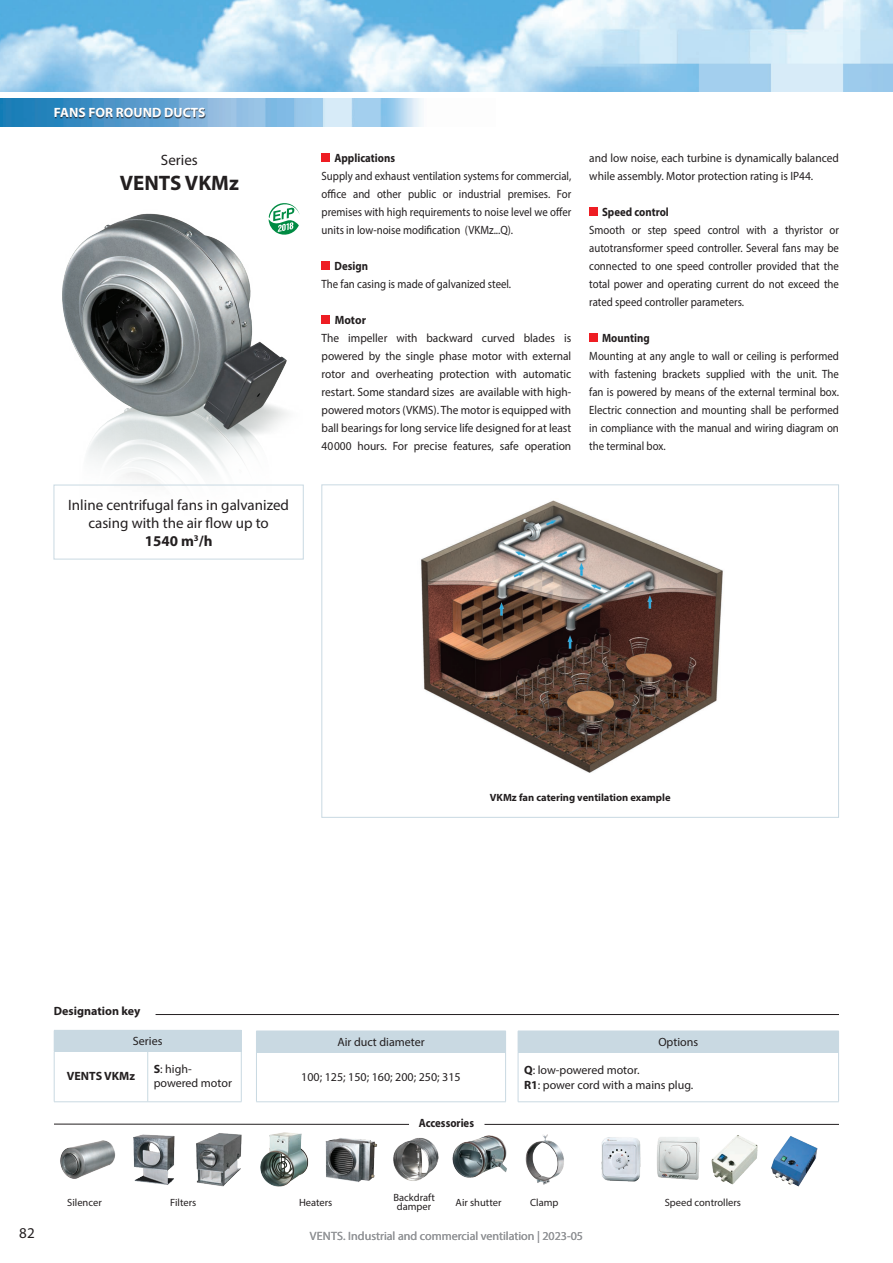
<style>
.page{position:relative;width:893px;height:1263px;background:#fff}
.page>*{position:absolute;margin:0;border:0;box-sizing:border-box;transform-origin:0 0}
.t1{font:700 21px "Myriad Pro";color:#231f20}
.t2{font:15px/18px "Myriad Pro";color:#231f20;text-align:center}
.t3{font:700 13.5px "Myriad Pro";color:#fff}
.t4{font:12px/18px "Myriad Pro";color:#231f20;text-align:justify;scale:.9 1}
.t5{font:12px/18px "Myriad Pro";color:#231f20;text-align:justify;scale:.95 1}
.t6{font:12px/14.4px "Myriad Pro";color:#231f20}
.t7{font:700 12px "Myriad Pro";color:#231f20;scale:.9 1}
.t8{font:12px "Myriad Pro";color:#939598}
.t9{font:700 12px "Myriad Pro";color:#231f20}
.t10{font:700 12px "Myriad Pro";color:#231f20;scale:.95 1}
.t11{font:10.5px/9.6px "Myriad Pro";color:#231f20;text-align:center}
.t12{font:700 10.5px "Myriad Pro";color:#231f20}
.s1{font-weight:700}
</style>
<div class="page">
<img style="left:0;top:0;width:893px;height:91px">
<img style="left:0;top:99px;width:422px;height:27px">
<div style="left:322px;top:153px;width:8px;height:9px;background:#ee1d23"></div>
<div style="left:322px;top:261px;width:8px;height:9px;background:#ee1d23"></div>
<div style="left:322px;top:315px;width:8px;height:9px;background:#ee1d23"></div>
<div style="left:589px;top:207px;width:9px;height:9px;background:#ee1d23"></div>
<div style="left:589px;top:333px;width:9px;height:9px;background:#ee1d23"></div>
<img style="left:54px;top:213px;width:249px;height:272px">
<div style="left:55px;top:109px;width:151px;height:9px;background:#231f20;opacity:.7"></div>
<div style="left:54px;top:485px;width:250px;height:74px;border:1px solid #c9d9e2"></div>
<img style="left:421px;top:500px;width:302px;height:273px">
<hr style="left:54px;top:1124px;width:355px;height:1px;background:#231f20">
<hr style="left:484px;top:1124px;width:355px;height:1px;background:#231f20">
<hr style="left:156px;top:1014px;width:683px;height:1px;background:#231f20">
<svg style="left:266px;top:203px;width:36px;height:34px"></svg>
<img style="left:525px;top:1134px;width:39px;height:51px">
<img style="left:60px;top:1140px;width:56px;height:39px">
<img style="left:133px;top:1134px;width:42px;height:51px">
<img style="left:196px;top:1133px;width:46px;height:54px">
<img style="left:260px;top:1132px;width:49px;height:55px">
<img style="left:325px;top:1138px;width:52px;height:44px">
<img style="left:452px;top:1135px;width:55px;height:43px">
<img style="left:393px;top:1138px;width:46px;height:43px">
<img style="left:601px;top:1137px;width:40px;height:45px">
<img style="left:711px;top:1135px;width:47px;height:50px">
<img style="left:657px;top:1137px;width:43px;height:43px">
<img style="left:771px;top:1136px;width:47px;height:51px">
<div style="left:256px;top:1031px;width:250px;height:21px;background:#c9d9e2"></div>
<hr style="left:256px;top:1101px;width:250px;height:1px;background:#c9d9e2">
<hr style="left:256px;top:1052px;width:1px;height:49px;background:#c9d9e2">
<hr style="left:505px;top:1052px;width:1px;height:49px;background:#c9d9e2">
<hr style="left:256px;top:1052px;width:250px;height:1px;background:#c9d9e2">
<div style="left:518px;top:1031px;width:321px;height:21px;background:#c9d9e2"></div>
<hr style="left:518px;top:1101px;width:321px;height:1px;background:#c9d9e2">
<hr style="left:518px;top:1052px;width:1px;height:49px;background:#c9d9e2">
<hr style="left:838px;top:1052px;width:1px;height:49px;background:#c9d9e2">
<hr style="left:518px;top:1052px;width:321px;height:1px;background:#c9d9e2">
<div style="left:54px;top:1030px;width:187px;height:21px;background:#c9d9e2"></div>
<hr style="left:54px;top:1101px;width:94px;height:1px;background:#c9d9e2">
<svg style="left:241px;top:1030px;width:1px;height:21px"></svg>
<hr style="left:54px;top:1051px;width:1px;height:50px;background:#c9d9e2">
<hr style="left:147px;top:1051px;width:1px;height:50px;background:#c9d9e2">
<hr style="left:241px;top:1051px;width:1px;height:50px;background:#c9d9e2">
<hr style="left:54px;top:1051px;width:94px;height:1px;background:#c9d9e2">
<hr style="left:148px;top:1051px;width:93px;height:1px;background:#c9d9e2">
<hr style="left:148px;top:1101px;width:93px;height:1px;background:#c9d9e2">
<p class="t3" style="left:54px;top:104px;width:153px">FANS FOR ROUND DUCTS</p>
<p class="t2" style="left:161px;top:150px;width:38px">Series</p>
<h1 class="t1" style="left:120px;top:169px;width:121px">VENTS VKMz</h1>
<p class="t2" style="left:68px;top:495px;width:222px">Inline centrifugal fans in galvanized casing with the air flow up to<br><span class="s1">1540 m</span><sup>3</sup><span class="s1">/h</span></p>
<p class="t7" style="left:334px;top:150px;width:69px">Applications</p>
<p class="t4" style="left:322px;top:167px;width:279px">Supply and exhaust ventilation systems for commercial, office and other public or industrial premises. For premises with high requirements to noise level we offer units in low-noise modification (VKMz...Q).</p>
<p class="t7" style="left:334px;top:258px;width:39px">Design</p>
<p class="t4" style="left:322px;top:275px;width:212px">The fan casing is made of galvanized steel.</p>
<p class="t10" style="left:335px;top:312px;width:34px">Motor</p>
<p class="t5" style="left:322px;top:329px;width:264px">The impeller with backward curved blades is powered by the single phase motor with external rotor and overheating protection with automatic restart. Some standard sizes are available with high&shy;powered motors (VKMS). The motor is equipped with ball bearings for long service life designed for at least 40000 hours. For precise features, safe operation</p>
<p class="t5" style="left:589px;top:149px;width:264px">and low noise, each turbine is dynamically balanced while assembly. Motor protection rating is IP44.</p>
<p class="t7" style="left:602px;top:204px;width:76px">Speed control</p>
<p class="t4" style="left:589px;top:221px;width:279px">Smooth or step speed control with a thyristor or autotransformer speed controller. Several fans may be connected to one speed controller provided that the total power and operating current do not exceed the rated speed controller parameters.</p>
<p class="t7" style="left:602px;top:330px;width:54px">Mounting</p>
<p class="t4" style="left:589px;top:347px;width:279px">Mounting at any angle to wall or ceiling is performed with fastening brackets supplied with the unit. The fan is powered by means of the external terminal box.<br>Electric connection and mounting shall be performed in compliance with the manual and wiring diagram on the terminal box.</p>
<p class="t12" style="left:490px;top:790px;width:182px">VKMz fan catering ventilation example</p>
<p class="t9" style="left:54px;top:1003px;width:88px">Designation key</p>
<p class="t6" style="left:133px;top:1034px;width:31px">Series</p>
<p class="t9" style="left:67px;top:1068px;width:70px">VENTS VKMz</p>
<p class="t6" style="left:154px;top:1061px;width:80px"><span class="s1">S</span>: high&shy;powered motor</p>
<p class="t6" style="left:337px;top:1034px;width:89px">Air duct diameter</p>
<p class="t6" style="left:301px;top:1070px;width:161px">100; 125; 150; 160; 200; 250; 315</p>
<p class="t7" style="left:419px;top:1115px;width:63px">Accessories</p>
<p class="t6" style="left:658px;top:1034px;width:41px">Options</p>
<p class="t6" style="left:524px;top:1063px;width:171px"><span class="s1">Q</span>: low-powered motor.<br><span class="s1">R1</span>: power cord with a mains plug.</p>
<p class="t2" style="left:19px;top:1224px;width:17px">82</p>
<p class="t11" style="left:67px;top:1197px;width:36px">Silencer</p>
<p class="t11" style="left:170px;top:1197px;width:28px">Filters</p>
<p class="t11" style="left:299px;top:1197px;width:35px">Heaters</p>
<p class="t11" style="left:393px;top:1192px;width:43px">Backdraft damper</p>
<p class="t11" style="left:456px;top:1197px;width:47px">Air shutter</p>
<p class="t11" style="left:530px;top:1197px;width:30px">Clamp</p>
<p class="t11" style="left:665px;top:1197px;width:78px">Speed controllers</p>
<p class="t8" style="left:310px;top:1229px;width:275px">VENTS. Industrial and commercial ventilation | 2023-05</p>
</div>
